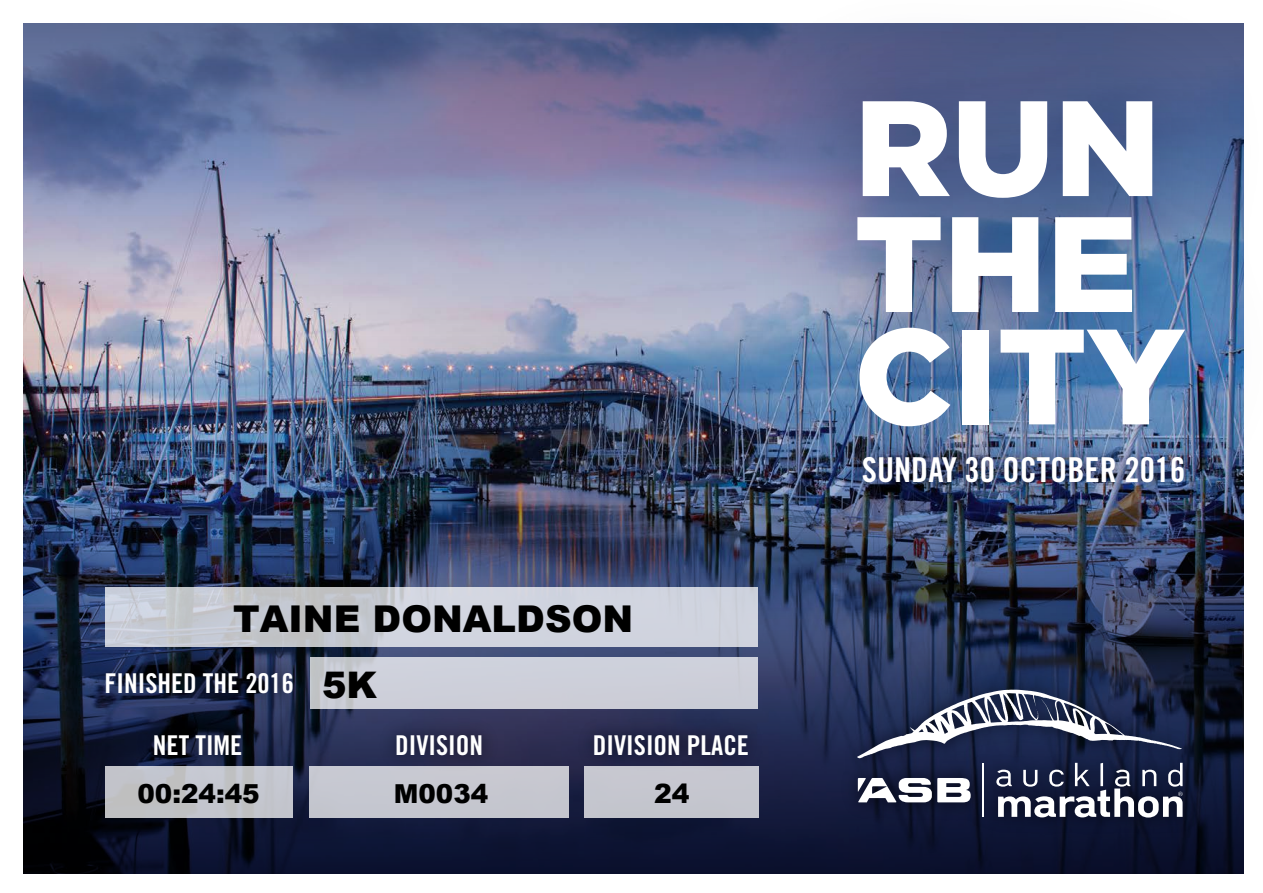
<style>
.page{position:relative;width:1263px;height:893px;background:#fff}
.page>*{position:absolute;margin:0;border:0;box-sizing:border-box;transform-origin:0 0}
.t1{font:900 135.45px/114.1px "Gotham";color:#fff}
.t2{font:900 36.9px "Arial";color:#000}
.t3{font:900 36.6px "Arial";color:#000}
.t4{font:34.35px "Trade Gothic Bold Cond Twenty";color:#fff}
.t5{font:27.3px "Trade Gothic Bold Cond Twenty";color:#fff}
.t6{font:900 26.55px "Arial";color:#000}
.t7{font:900 26.25px "Arial";color:#000}
.t8{font:900 26.1px "Arial";color:#000}
</style>
<div class="page">
<img style="left:23px;top:390px;width:1220px;height:484px">
<svg style="left:23px;top:24px;width:691px;height:366px;background:#898eae"></svg>
<svg style="left:105px;top:587px;width:653px;height:60px;background:#cbced8"></svg>
<div style="left:584px;top:766px;width:174px;height:51px;background:#c4c6ce"></div>
<div style="left:309px;top:766px;width:260px;height:51px;background:#c6c7d0"></div>
<div style="left:105px;top:766px;width:188px;height:51px;background:#c2c3ca"></div>
<img style="left:834px;top:667px;width:371px;height:173px">
<svg style="left:857px;top:690px;width:326px;height:127px"></svg>
<img style="left:714px;top:23px;width:530px;height:565px">
<img style="left:839px;top:430px;width:369px;height:82px">
<img style="left:130px;top:722px;width:135px;height:62px">
<img style="left:373px;top:709px;width:133px;height:57px">
<img style="left:570px;top:709px;width:202px;height:75px">
<img style="left:82px;top:647px;width:235px;height:75px">
<div style="left:311px;top:657px;width:447px;height:52px;background:#cdcfd9"></div>
<h2 class="t2" style="left:233px;top:592px;width:402px">TAINE DONALDSON</h2>
<p class="t5" style="left:104px;top:667px;width:191px">FINISHED THE 2016</p>
<h3 class="t3" style="left:322px;top:658px;width:56px">5K</h3>
<p class="t5" style="left:153px;top:728px;width:91px">NET TIME</p>
<p class="t5" style="left:395px;top:728px;width:89px">DIVISION</p>
<p class="t5" style="left:593px;top:728px;width:158px">DIVISION PLACE</p>
<p class="t7" style="left:138px;top:774px;width:124px">00:24:45</p>
<p class="t8" style="left:394px;top:774px;width:96px">M0034</p>
<p class="t6" style="left:654px;top:774px;width:37px">24</p>
<h1 class="t1" style="left:854px;top:88px;width:332px">RUN<br>THE<br>CITY</h1>
<p class="t4" style="left:862px;top:448px;width:325px">SUNDAY 30 OCTOBER 2016</p>
</div>
